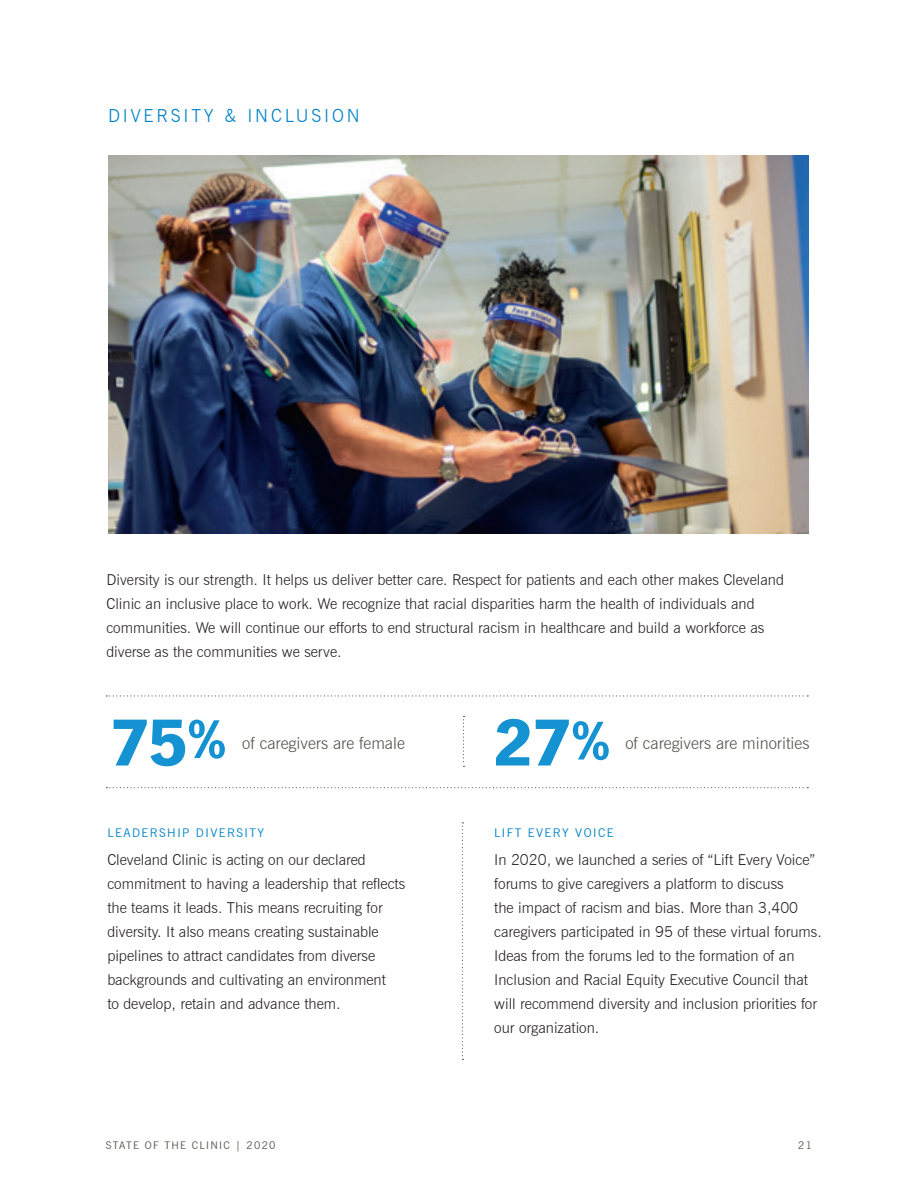
<style>
.page{position:relative;width:918px;height:1188px;background:#fff}
.page>*{position:absolute;margin:0;border:0;box-sizing:border-box;transform-origin:0 0}
.t1{font:900 67.5px "News Gothic LT Std";color:#1592d1}
.t2{font:300 18px "News Gothic BT";letter-spacing:.16em;color:#0082c8}
.t3{font:300 16.5px "News Gothic BT";color:#535249}
.t4{font:300 15px/24px "News Gothic BT";color:#231f20}
.t5{font:12px "News Gothic BT";letter-spacing:.12em;color:#0082c8}
.t6{font:10.5px "News Gothic BT";letter-spacing:.12em;color:#535249}
.s1{font-size:55.5px}
</style>
<div class="page">
<img style="left:109px;top:155px;width:699px;height:379px">
<svg style="left:462px;top:822px;width:1px;height:238px"></svg>
<svg style="left:106px;top:787px;width:702px;height:1px"></svg>
<svg style="left:106px;top:695px;width:702px;height:2px"></svg>
<svg style="left:463px;top:716px;width:2px;height:51px"></svg>
<p class="t2" style="left:108px;top:104px;width:253px">DIVERSITY &amp; INCLUSION</p>
<p class="t4" style="left:106px;top:568px;width:679px">Diversity is our strength. It helps us deliver better care. Respect for patients and each other makes Cleveland Clinic an inclusive place to work. We recognize that racial disparities harm the health of individuals and communities. We will continue our efforts to end structural racism in healthcare and build a workforce as diverse as the communities we serve.</p>
<h1 class="t1" style="left:110px;top:704px;width:118px">75<span class="s1">%</span></h1>
<p class="t3" style="left:242px;top:733px;width:164px">of caregivers are female</p>
<p class="t5" style="left:107px;top:825px;width:158px">LEADERSHIP DIVERSITY</p>
<p class="t4" style="left:107px;top:848px;width:299px">Cleveland Clinic is acting on our declared commitment to having a leadership that reflects the teams it leads. This means recruiting for diversity. It also means creating sustainable pipelines to attract candidates from diverse backgrounds and cultivating an environment<br>to develop, retain and advance them.</p>
<h1 class="t1" style="left:494px;top:704px;width:118px">27<span class="s1">%</span></h1>
<p class="t3" style="left:625px;top:733px;width:186px">of caregivers are minorities</p>
<p class="t5" style="left:494px;top:825px;width:121px">LIFT EVERY VOICE</p>
<p class="t4" style="left:494px;top:848px;width:329px">In 2020, we launched a series of “Lift Every Voice” forums to give caregivers a platform to discuss<br>the impact of racism and bias. More than 3,400 caregivers participated in 95 of these virtual forums.<br>Ideas from the forums led to the formation of an Inclusion and Racial Equity Executive Council that will recommend diversity and inclusion priorities for our organization.</p>
<p class="t6" style="left:106px;top:1139px;width:171px">STATE OF THE CLINIC | 2020</p>
<p class="t6" style="left:798px;top:1139px;width:15px">21</p>
</div>
